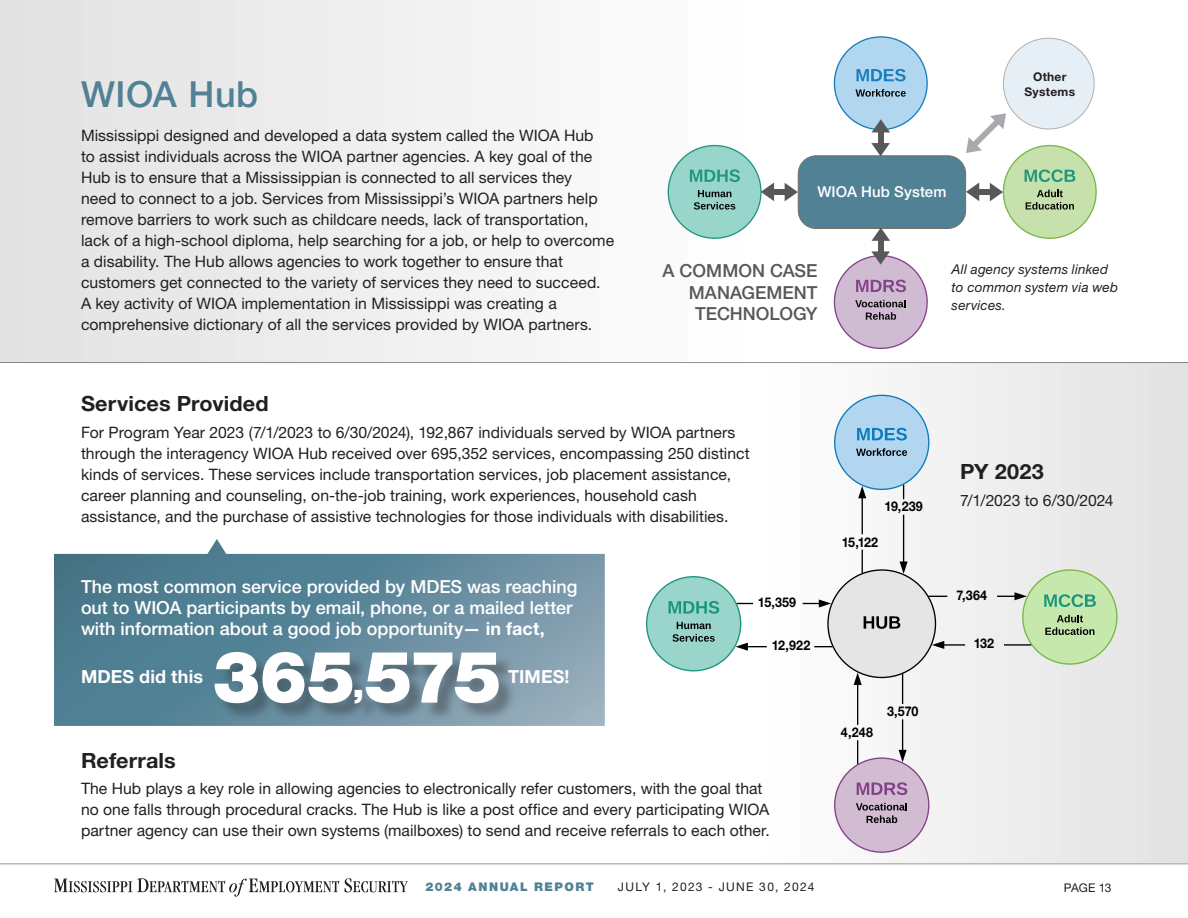
<style>
.page{position:relative;width:1188px;height:918px;background:#fff}
.page>*{position:absolute;margin:0;border:0;box-sizing:border-box;transform-origin:0 0}
.Bodycopy_Throughout{font:900 72px "Helvetica Neue LT Std";letter-spacing:-.03em;color:#fff}
.t1{font:500 36px "Helvetica Neue LT Std";letter-spacing:.015em;color:#508195}
.SubSubs{font:700 21px "Helvetica Neue LT Std";letter-spacing:.005em;color:#231f20}
.Bodycopy_Throughout-2{font:500 18px/21px "Helvetica Neue LT Std";color:#fff}
.t2{font:500 18px/21px "Helvetica Neue LT Std";color:#57585a;text-align:right}
.Bodycopy_Throughout-3{font:700 18px "Helvetica Neue LT Std";letter-spacing:.005em;color:#fff}
.Bodycopy_Throughout-4{font:15.75px/21px "Helvetica Neue LT Std";letter-spacing:.005em;color:#231f20}
.t3{font:500 15px "Helvetica Neue LT Std";letter-spacing:.005em;color:#fff}
.t4{font:italic 13.5px/18px "Helvetica Neue LT Std";letter-spacing:.01em;color:#231f20}
.t5{font:700 13.5px "Helvetica Neue LT Std";letter-spacing:.005em;color:#000;scale:.93 1}
.t6{font:12px "Helvetica Neue LT Std";letter-spacing:.1em;color:#231f20}
.t7{font:900 12px "Helvetica Neue LT Std";letter-spacing:.125em;color:#508195}
.t8{font:700 12px/14.4px "Helvetica Neue LT Std";letter-spacing:.025em;color:#231f20;text-align:center}
.s1{font-weight:700}
.s2{font-size:36px}
</style>
<div class="page">
<div style="left:0;top:0;width:756px;height:363px;background:linear-gradient(to right,#e2e1e2,#fefefe)"></div>
<div style="left:756px;top:363px;width:432px;height:515px;background:linear-gradient(to right,#fbfcfd,#e3e2e2)"></div>
<hr style="left:0;top:362px;width:1188px;height:1px;background:#969696">
<div style="left:835px;top:395px;width:94px;height:94px;background:#b2d6ef;border-radius:50%"></div>
<svg style="left:857px;top:427px;width:50px;height:14px"></svg>
<svg style="left:856px;top:448px;width:51px;height:8px"></svg>
<div style="left:647px;top:577px;width:94px;height:94px;background:#99d5ca;border-radius:50%"></div>
<svg style="left:669px;top:601px;width:50px;height:13px"></svg>
<svg style="left:672px;top:622px;width:43px;height:20px"></svg>
<div style="left:835px;top:758px;width:94px;height:94px;background:#d1bcd2;border-radius:50%"></div>
<svg style="left:857px;top:782px;width:51px;height:14px"></svg>
<svg style="left:856px;top:803px;width:51px;height:20px"></svg>
<div style="left:1023px;top:570px;width:94px;height:94px;background:#c7e8ac;border-radius:50%"></div>
<svg style="left:1044px;top:594px;width:52px;height:13px"></svg>
<svg style="left:1045px;top:615px;width:50px;height:20px"></svg>
<div style="left:828px;top:570px;width:107px;height:107px;background:#e5e5e5;border-radius:50%"></div>
<svg style="left:864px;top:616px;width:36px;height:13px"></svg>
<svg style="left:858px;top:486px;width:8px;height:48px"></svg>
<svg style="left:862px;top:550px;width:1px;height:23px"></svg>
<svg style="left:903px;top:484px;width:1px;height:15px"></svg>
<svg style="left:900px;top:515px;width:8px;height:59px"></svg>
<svg style="left:928px;top:596px;width:19px;height:1px"></svg>
<svg style="left:997px;top:592px;width:30px;height:8px"></svg>
<svg style="left:899px;top:719px;width:8px;height:43px"></svg>
<svg style="left:902px;top:674px;width:1px;height:30px"></svg>
<svg style="left:857px;top:740px;width:1px;height:24px"></svg>
<svg style="left:854px;top:673px;width:8px;height:52px"></svg>
<svg style="left:735px;top:643px;width:32px;height:8px"></svg>
<svg style="left:814px;top:646px;width:19px;height:1px"></svg>
<svg style="left:803px;top:599px;width:28px;height:9px"></svg>
<svg style="left:736px;top:603px;width:17px;height:1px"></svg>
<svg style="left:932px;top:641px;width:33px;height:8px"></svg>
<svg style="left:1004px;top:644px;width:28px;height:2px"></svg>
<svg style="left:54px;top:539px;width:551px;height:187px;background:#7094a5"></svg>
<div style="left:217px;top:654px;width:300px;height:68px;background:#231f20;opacity:.35"></div>
<div style="left:1003px;top:38px;width:91px;height:91px;background:#e6eff6;border-radius:50%"></div>
<div style="left:798px;top:156px;width:168px;height:72px;background:#508195;border-radius:18px"></div>
<div style="left:798px;top:155px;width:168px;height:74px;border:1px solid #727068;border-radius:18px"></div>
<div style="left:770px;top:189px;width:19px;height:6px;background:#57585a"></div>
<svg style="left:785px;top:183px;width:13px;height:18px"></svg>
<svg style="left:668px;top:145px;width:106px;height:94px"></svg>
<div style="left:878px;top:237px;width:6px;height:18px;background:#57585a"></div>
<svg style="left:872px;top:228px;width:18px;height:13px"></svg>
<svg style="left:834px;top:251px;width:94px;height:98px"></svg>
<div style="left:878px;top:129px;width:6px;height:18px;background:#57585a"></div>
<svg style="left:834px;top:36px;width:94px;height:96px"></svg>
<svg style="left:871px;top:143px;width:19px;height:13px"></svg>
<svg style="left:966px;top:113px;width:131px;height:126px"></svg>
<div style="left:0;top:863px;width:1188px;height:55px;background:#fff"></div>
<svg style="left:54px;top:878px;width:285px;height:19px"></svg>
<svg style="left:345px;top:878px;width:63px;height:14px"></svg>
<hr style="left:0;top:863px;width:1188px;height:1px;background:#969696">
<p class="t1" style="left:81px;top:72px;width:179px">WIOA Hub</p>
<p class="Bodycopy_Throughout-4" style="left:81px;top:125px;width:535px">Mississippi designed and developed a data system called the WIOA Hub<br>to assist individuals across the WIOA partner agencies. A key goal of the Hub is to ensure that a Mississippian is connected to all services they<br>need to connect to a job. Services from Mississippi’s WIOA partners help remove barriers to work such as childcare needs, lack of transportation, lack of a high-school diploma, help searching for a job, or help to overcome a disability. The Hub allows agencies to work together to ensure that customers get connected to the variety of services they need to succeed.<br>A key activity of WIOA implementation in Mississippi was creating a comprehensive dictionary of all the services provided by WIOA partners.</p>
<p class="t3" style="left:817px;top:183px;width:131px">WIOA Hub System</p>
<p class="t8" style="left:1024px;top:69px;width:52px">Other<br>Systems</p>
<p class="t2" style="left:663px;top:260px;width:156px">A COMMON CASE<br>MANAGEMENT<br>TECHNOLOGY</p>
<p class="t4" style="left:952px;top:260px;width:168px">All agency systems linked to common system via web services.</p>
<p class="SubSubs" style="left:81px;top:391px;width:189px">Services Provided</p>
<p class="Bodycopy_Throughout-4" style="left:81px;top:421px;width:670px">For Program Year 2023 (7/1/2023 to 6/30/2024), 192,867 individuals served by WIOA partners through the interagency WIOA Hub received over 695,352 services, encompassing 250 distinct kinds of services. These services include transportation services, job placement assistance, career planning and counseling, on-the-job training, work experiences, household cash assistance, and the purchase of assistive technologies for those individuals with disabilities.</p>
<p class="Bodycopy_Throughout-2" style="left:81px;top:576px;width:498px">The most common service provided by MDES was reaching out to WIOA participants by email, phone, or a mailed letter with information about a good job opportunity— <span class="s1">in fact,</span></p>
<p class="Bodycopy_Throughout-3" style="left:81px;top:666px;width:124px">MDES did this</p>
<p class="Bodycopy_Throughout" style="left:212px;top:634px;width:291px">365<span class="s2">,</span>575</p>
<p class="Bodycopy_Throughout-3" style="left:508px;top:666px;width:63px">TIMES!</p>
<p class="t5" style="left:758px;top:594px;width:43px">15,359</p>
<p class="t5" style="left:772px;top:637px;width:43px">12,922</p>
<p class="SubSubs" style="left:81px;top:747px;width:96px">Referrals</p>
<p class="Bodycopy_Throughout-4" style="left:81px;top:778px;width:690px">The Hub plays a key role in allowing agencies to electronically refer customers, with the goal that no one falls through procedural cracks. The Hub is like a post office and every participating WIOA partner agency can use their own systems (mailboxes) to send and receive referrals to each other.</p>
<p class="t5" style="left:885px;top:498px;width:43px">19,239</p>
<p class="t5" style="left:842px;top:534px;width:41px">15,122</p>
<p class="t5" style="left:841px;top:724px;width:36px">4,248</p>
<p class="t5" style="left:887px;top:703px;width:35px">3,570</p>
<p class="SubSubs" style="left:960px;top:459px;width:85px">PY 2023</p>
<p class="Bodycopy_Throughout-4" style="left:960px;top:489px;width:155px">7/1/2023 to 6/30/2024</p>
<p class="t5" style="left:956px;top:587px;width:35px">7,364</p>
<p class="t5" style="left:974px;top:635px;width:23px">132</p>
<p class="t7" style="left:426px;top:879px;width:170px">2024 ANNUAL REPORT</p>
<p class="t6" style="left:618px;top:879px;width:198px">JULY 1, 2023 - JUNE 30, 2024</p>
<p class="t6" style="left:1064px;top:880px;width:49px">PAGE 13</p>
</div>
